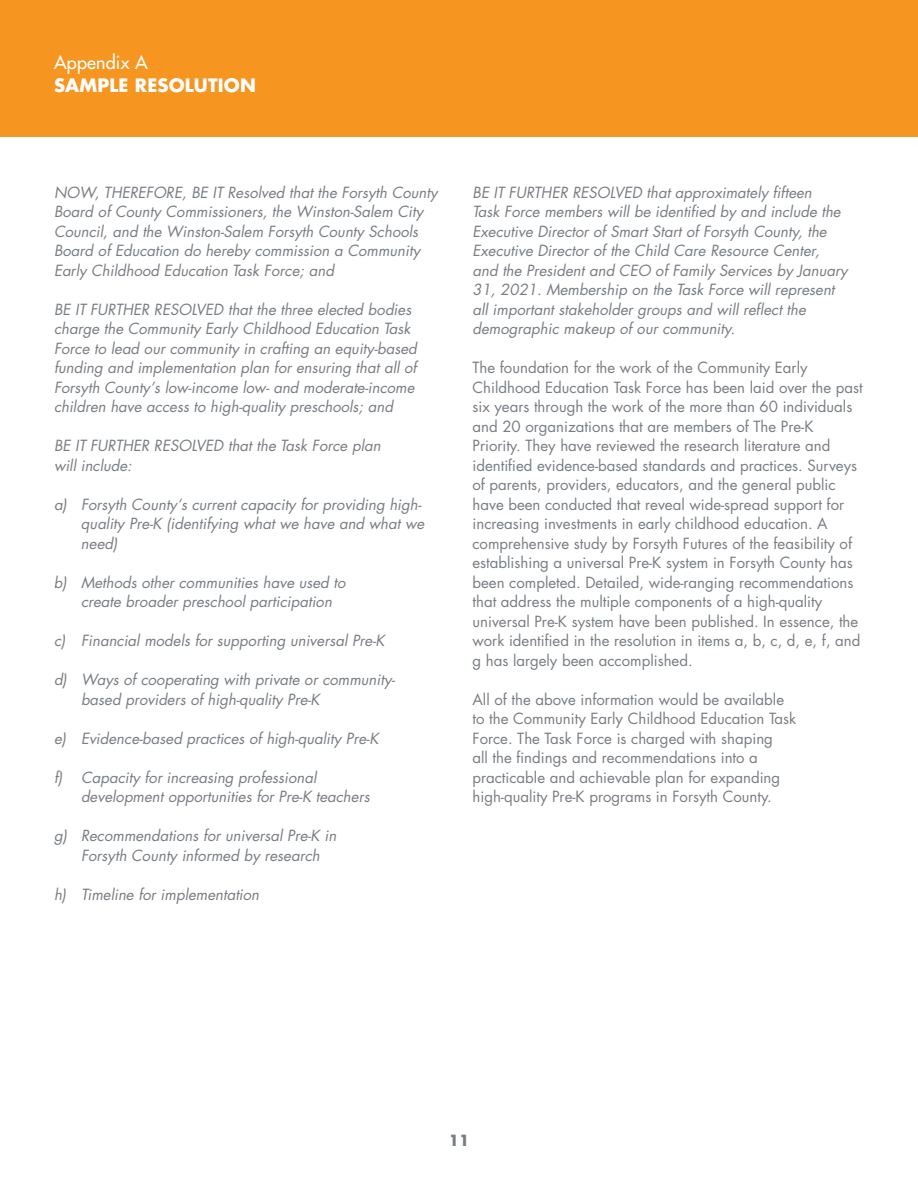
<style>
.page{position:relative;width:918px;height:1188px;background:#fff}
.page>*{position:absolute;margin:0;border:0;box-sizing:border-box;transform-origin:0 0}
.t1{font:700 18px "Futura";letter-spacing:.01em;color:#fff}
.t2{font:18px "Futura";letter-spacing:.01em;color:#fff}
.t3{font:italic 15px/19.5px "Futura";color:#787d83}
.t4{font:15px/19.5px "Futura";color:#787d83}
.t5{font:700 15px "Futura";color:#787d83}
</style>
<div class="page">
<div style="left:0;top:0;width:918px;height:136px;background:#f79521"></div>
<p class="t2" style="left:54px;top:51px;width:95px">Appendix A</p>
<p class="t1" style="left:54px;top:72px;width:203px">SAMPLE RESOLUTION</p>
<p class="t3" style="left:54px;top:182px;width:385px">NOW, THEREFORE, BE IT Resolved that the Forsyth County Board of County Commissioners, the Winston-Salem City Council, and the Winston-Salem Forsyth County Schools Board of Education do hereby commission a Community Early Childhood Education Task Force; and</p>
<p class="t3" style="left:54px;top:299px;width:364px">BE IT FURTHER RESOLVED that the three elected bodies charge the Community Early Childhood Education Task Force to lead our community in crafting an equity-based funding and implementation plan for ensuring that all of Forsyth County’s low-income low- and moderate-income children have access to high-quality preschools; and</p>
<p class="t3" style="left:54px;top:436px;width:328px">BE IT FURTHER RESOLVED that the Task Force plan will include:</p>
<p class="t3" style="left:81px;top:494px;width:345px;text-indent:-27px">a) Forsyth County’s current capacity for providing high&shy;quality Pre-K (identifying what we have and what we need)</p>
<p class="t3" style="left:81px;top:572px;width:266px;text-indent:-27px">b) Methods other communities have used to create broader preschool participation</p>
<p class="t3" style="left:54px;top:631px;width:332px">c) Financial models for supporting universal Pre-K</p>
<p class="t3" style="left:81px;top:670px;width:316px;text-indent:-27px">d) Ways of cooperating with private or community&shy;based providers of high-quality Pre-K</p>
<p class="t3" style="left:54px;top:728px;width:326px">e) Evidence-based practices of high-quality Pre-K</p>
<p class="t3" style="left:81px;top:767px;width:290px;text-indent:-27px">f) Capacity for increasing professional development opportunities for Pre-K teachers</p>
<p class="t3" style="left:81px;top:826px;width:257px;text-indent:-27px">g) Recommendations for universal Pre-K in<br>Forsyth County informed by research</p>
<p class="t3" style="left:54px;top:884px;width:207px">h) Timeline for implementation</p>
<p class="t3" style="left:472px;top:182px;width:377px">BE IT FURTHER RESOLVED that approximately fifteen<br>Task Force members will be identified by and include the Executive Director of Smart Start of Forsyth County, the Executive Director of the Child Care Resource Center, and the President and CEO of Family Services by January 31, 2021. Membership on the Task Force will represent all important stakeholder groups and will reflect the demographic makeup of our community.</p>
<p class="t4" style="left:472px;top:358px;width:392px">The foundation for the work of the Community Early Childhood Education Task Force has been laid over the past six years through the work of the more than 60 individuals and 20 organizations that are members of The Pre-K Priority. They have reviewed the research literature and identified evidence-based standards and practices. Surveys of parents, providers, educators, and the general public have been conducted that reveal wide-spread support for increasing investments in early childhood education. A comprehensive study by Forsyth Futures of the feasibility of establishing a universal Pre-K system in Forsyth County has been completed. Detailed, wide-ranging recommendations that address the multiple components of a high-quality universal Pre-K system have been published. In essence, the work identified in the resolution in items a, b, c, d, e, f, and g has largely been accomplished.</p>
<p class="t4" style="left:472px;top:689px;width:325px">All of the above information would be available to the Community Early Childhood Education Task Force. The Task Force is charged with shaping<br>all the findings and recommendations into a practicable and achievable plan for expanding high-quality Pre-K programs in Forsyth County.</p>
<p class="t5" style="left:449px;top:1130px;width:22px">11</p>
</div>
